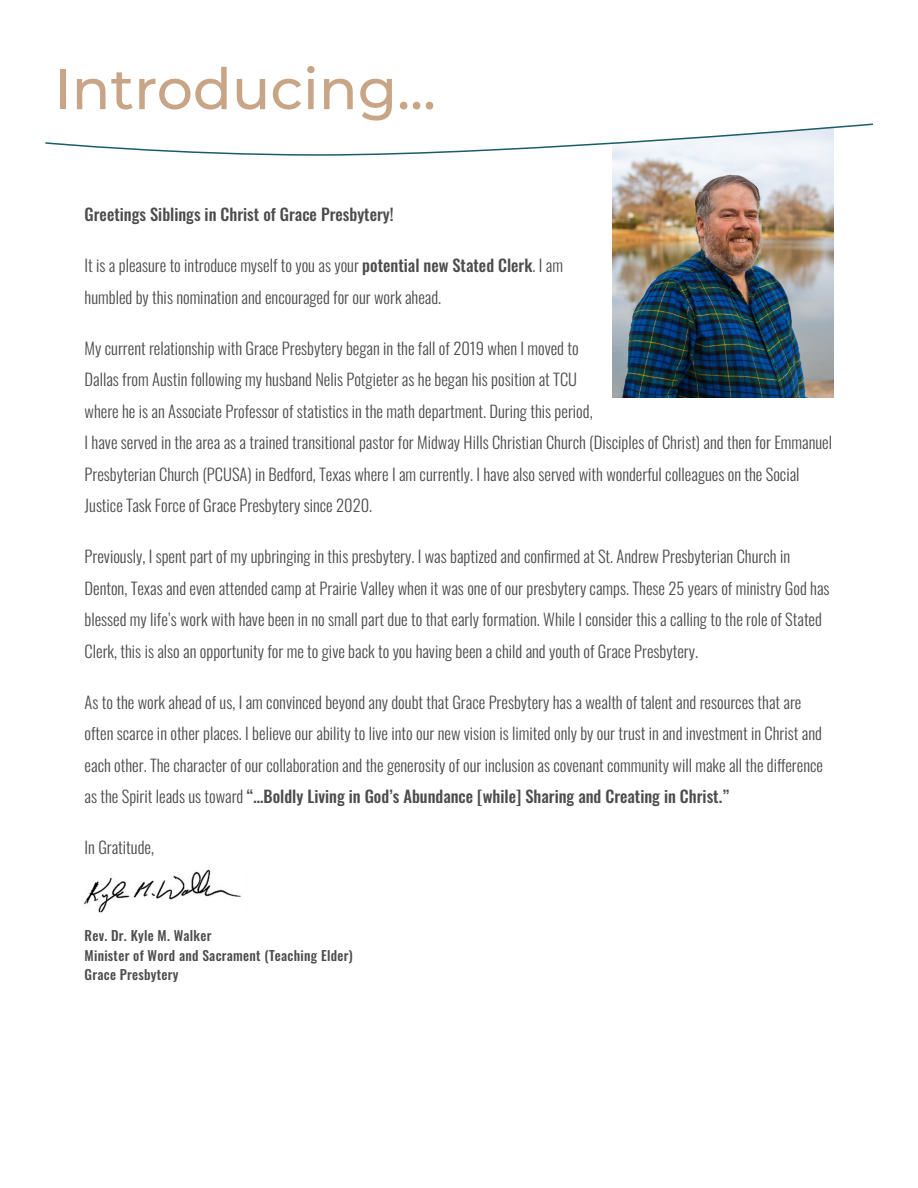
<style>
.page{position:relative;width:918px;height:1188px;background:#fff}
.page>*{position:absolute;margin:0;border:0;box-sizing:border-box;transform-origin:0 0}
.t1{font:500 57px "Montserrat";color:#c7a586}
.t2{font:300 16.5px/31.5px "Oswald";color:#4c4c4c}
.t3{font:500 16.5px "Oswald";color:#4c4c4c}
.t4{font:500 13.5px "Oswald";letter-spacing:.02em;color:#4c4c4c}
.s1{font-weight:500}
</style>
<div class="page">
<img style="left:613px;top:156px;width:220px;height:242px">
<svg style="left:45px;top:123px;width:828px;height:33px"></svg>
<img style="left:84px;top:869px;width:157px;height:44px">
<p class="t1" style="left:54px;top:49px;width:384px">Introducing...</p>
<p class="t3" style="left:85px;top:206px;width:311px">Greetings Siblings in Christ of Grace Presbytery!</p>
<p class="t2" style="left:85px;top:248px;width:480px">It is a pleasure to introduce myself to you as your <span class="s1">potential new Stated Clerk</span>. I am humbled by this nomination and encouraged for our work ahead.</p>
<p class="t2" style="left:85px;top:330px;width:749px">My current relationship with Grace Presbytery began in the fall of 2019 when I moved to<br>Dallas from Austin following my husband Nelis Potgieter as he began his position at TCU<br>where he is an Associate Professor of statistics in the math department. During this period,<br>I have served in the area as a trained transitional pastor for Midway Hills Christian Church (Disciples of Christ) and then for Emmanuel Presbyterian Church (PCUSA) in Bedford, Texas where I am currently. I have also served with wonderful colleagues on the Social Justice Task Force of Grace Presbytery since 2020.</p>
<p class="t2" style="left:85px;top:539px;width:747px">Previously, I spent part of my upbringing in this presbytery. I was baptized and confirmed at St. Andrew Presbyterian Church in Denton, Texas and even attended camp at Prairie Valley when it was one of our presbytery camps. These 25 years of ministry God has blessed my life’s work with have been in no small part due to that early formation. While I consider this a calling to the role of Stated Clerk, this is also an opportunity for me to give back to you having been a child and youth of Grace Presbytery.</p>
<p class="t2" style="left:85px;top:684px;width:740px">As to the work ahead of us, I am convinced beyond any doubt that Grace Presbytery has a wealth of talent and resources that are often scarce in other places. I believe our ability to live into our new vision is limited only by our trust in and investment in Christ and each other. The character of our collaboration and the generosity of our inclusion as covenant community will make all the difference as the Spirit leads us toward <span class="s1">“…Boldly Living in God’s Abundance [while] Sharing and Creating in Christ.”</span></p>
<p class="t2" style="left:85px;top:830px;width:71px">In Gratitude,</p>
<p class="t4" style="left:85px;top:929px;width:128px">Rev. Dr. Kyle M. Walker</p>
<p class="t4" style="left:85px;top:948px;width:270px">Minister of Word and Sacrament (Teaching Elder)</p>
<p class="t4" style="left:85px;top:968px;width:96px">Grace Presbytery</p>
</div>
